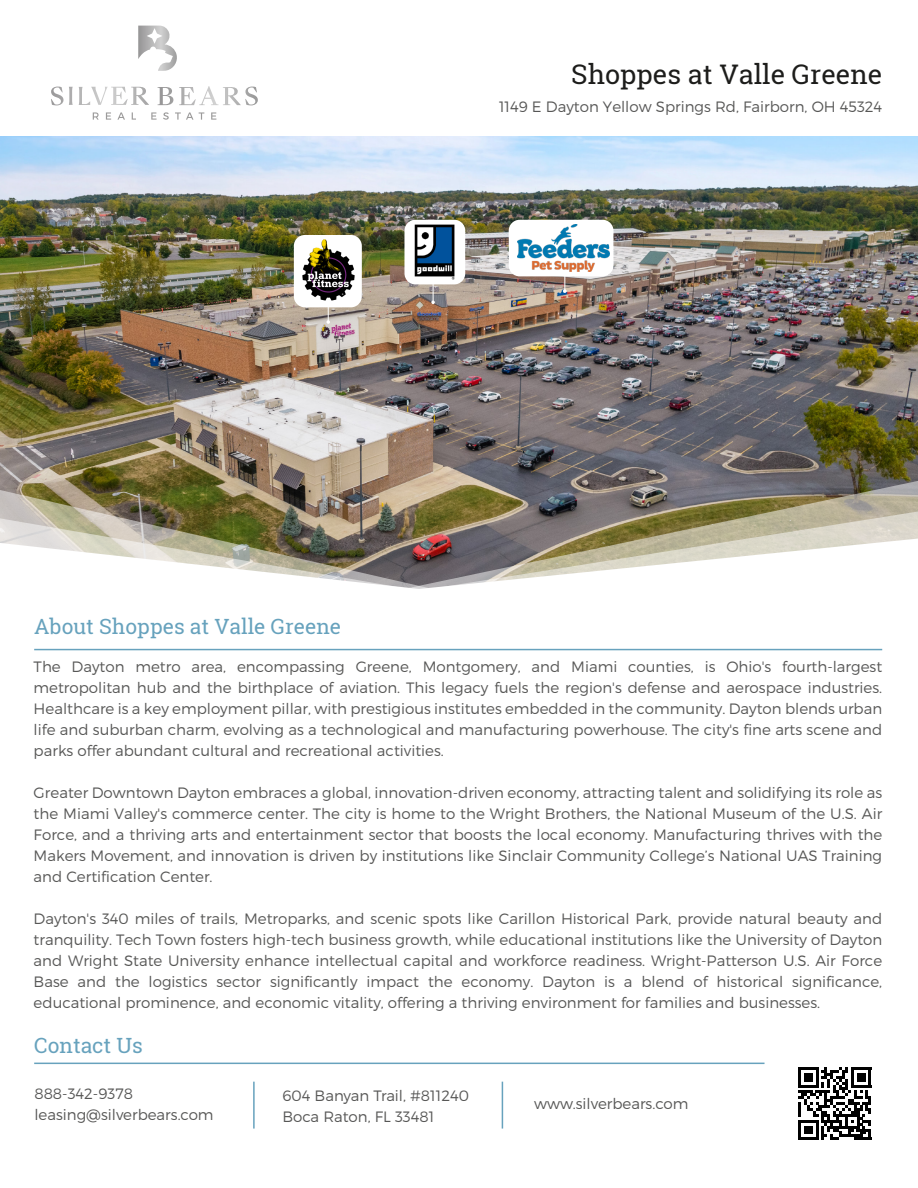
<style>
.page{position:relative;width:918px;height:1188px;background:#fff}
.page>*{position:absolute;margin:0;border:0;box-sizing:border-box;transform-origin:0 0}
.t1{font:27px "Roboto Slab";color:#1d1d1b}
.t2{font:21px "Roboto Slab";color:#67a2bd}
.t3{font:300 15px/21px "Montserrat";color:#575756;text-align:justify}
</style>
<div class="page">
<img style="left:0;top:136px;width:918px;height:352px">
<hr style="left:34px;top:649px;width:848px;height:1px;background:#67a2bd">
<hr style="left:34px;top:1063px;width:731px;height:1px;background:#67a2bd">
<svg style="left:798px;top:1067px;width:73px;height:73px"></svg>
<hr style="left:854px;top:1137px;width:17px;height:3px;background:#010101">
<hr style="left:253px;top:1082px;width:2px;height:47px;background:#67a2bd">
<hr style="left:502px;top:1082px;width:1px;height:47px;background:#67a2bd">
<svg style="left:325px;top:479px;width:593px;height:101px"></svg>
<img style="left:0;top:488px;width:505px;height:101px">
<svg style="left:326px;top:307px;width:4px;height:17px"></svg>
<div style="left:294px;top:235px;width:68px;height:72px;background:#fff;border-radius:11px"></div>
<img style="left:303px;top:239px;width:51px;height:62px">
<svg style="left:563px;top:276px;width:4px;height:17px"></svg>
<div style="left:509px;top:220px;width:104px;height:56px;background:#fff;border-radius:11px"></div>
<svg style="left:431px;top:284px;width:4px;height:20px"></svg>
<div style="left:404px;top:220px;width:61px;height:64px;background:#fff;border-radius:11px"></div>
<img style="left:415px;top:225px;width:40px;height:55px">
<svg style="left:158px;top:87px;width:15px;height:18px"></svg>
<svg style="left:179px;top:86px;width:79px;height:19px"></svg>
<svg style="left:51px;top:87px;width:22px;height:18px"></svg>
<svg style="left:138px;top:26px;width:39px;height:45px"></svg>
<svg style="left:79px;top:87px;width:70px;height:18px"></svg>
<svg style="left:93px;top:112px;width:6px;height:8px"></svg>
<svg style="left:106px;top:112px;width:5px;height:8px"></svg>
<svg style="left:117px;top:112px;width:8px;height:8px"></svg>
<svg style="left:132px;top:112px;width:4px;height:8px"></svg>
<svg style="left:151px;top:112px;width:6px;height:8px"></svg>
<svg style="left:163px;top:112px;width:6px;height:8px"></svg>
<svg style="left:175px;top:112px;width:18px;height:8px"></svg>
<svg style="left:199px;top:112px;width:5px;height:8px"></svg>
<svg style="left:211px;top:112px;width:5px;height:8px"></svg>
<img style="left:517px;top:224px;width:92px;height:47px">
<h1 class="t1" style="left:571px;top:55px;width:313px">Shoppes at Valle Greene</h1>
<p class="t3" style="left:499px;top:96px;width:385px">1149 E Dayton Yellow Springs Rd, Fairborn, OH 45324</p>
<h2 class="t2" style="left:34px;top:612px;width:308px">About Shoppes at Valle Greene</h2>
<p class="t3" style="left:34px;top:656px;width:850px">The Dayton metro area, encompassing Greene, Montgomery, and Miami counties, is Ohio's fourth-largest metropolitan hub and the birthplace of aviation. This legacy fuels the region's defense and aerospace industries.<br>Healthcare is a key employment pillar, with prestigious institutes embedded in the community. Dayton blends urban life and suburban charm, evolving as a technological and manufacturing powerhouse. The city's fine arts scene and parks offer abundant cultural and recreational activities.</p>
<p class="t3" style="left:34px;top:782px;width:850px">Greater Downtown Dayton embraces a global, innovation-driven economy, attracting talent and solidifying its role as the Miami Valley's commerce center. The city is home to the Wright Brothers, the National Museum of the U.S. Air Force, and a thriving arts and entertainment sector that boosts the local economy. Manufacturing thrives with the Makers Movement, and innovation is driven by institutions like Sinclair Community College’s National UAS Training and Certification Center.</p>
<p class="t3" style="left:34px;top:908px;width:850px">Dayton's 340 miles of trails, Metroparks, and scenic spots like Carillon Historical Park, provide natural beauty and tranquility. Tech Town fosters high-tech business growth, while educational institutions like the University of Dayton and Wright State University enhance intellectual capital and workforce readiness. Wright-Patterson U.S. Air Force Base and the logistics sector significantly impact the economy. Dayton is a blend of historical significance, educational prominence, and economic vitality, offering a thriving environment for families and businesses.</p>
<h2 class="t2" style="left:34px;top:1031px;width:110px">Contact Us</h2>
<p class="t3" style="left:34px;top:1083px;width:181px">888-342-9378 leasing@silverbears.com</p>
<p class="t3" style="left:283px;top:1085px;width:188px">604 Banyan Trail, #811240<br>Boca Raton, FL 33481</p>
<p class="t3" style="left:534px;top:1093px;width:156px">www.silverbears.com</p>
</div>
